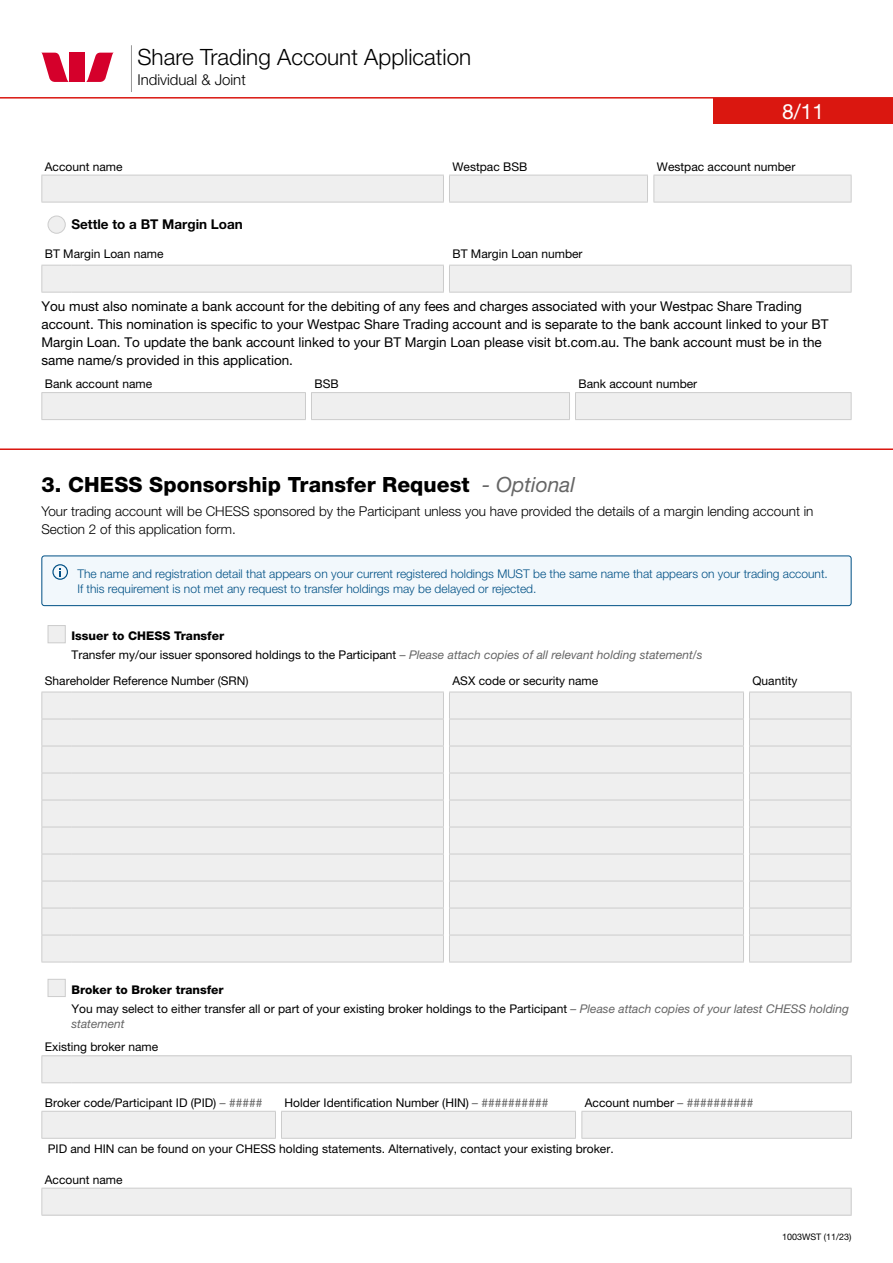
<style>
.page{position:relative;width:893px;height:1263px;background:#fff}
.page>*{position:absolute;margin:0;border:0;box-sizing:border-box;transform-origin:0 0}
.t1{font:300 22.5px "Helvetica Neue LT Pro";color:#000}
.t2{font:800 21px "Helvetica Neue LT Pro";letter-spacing:.005em;color:#000}
.t3{font:21px "Helvetica Neue LT Pro";color:#fff}
.t4{font:300 15px "Helvetica Neue LT Pro";color:#000}
.t5{font:13.5px/18px "Helvetica Neue LT Pro";color:#000}
.t6{font:300 13.5px/18px "Helvetica Neue LT Pro";color:#000}
.t7{font:700 13.5px "Helvetica Neue LT Pro";color:#000}
.t8{font:12px/19.2px "Helvetica Neue LT Pro";color:#000}
.t9{font:300 12px/15px "Helvetica Neue LT Pro";color:#005085}
.t10{font:italic 12px "Helvetica Neue LT Pro";color:#666}
.t11{font:9px "Helvetica Neue LT Pro";color:#000}
.s1{font-weight:400;font-style:italic;color:#666}
.s2{font-weight:800}
.s3{font-style:italic;color:#666}
</style>
<div class="page">
<hr style="left:131px;top:45px;width:1px;height:47px;background:#999">
<div style="left:713px;top:99px;width:180px;height:25px;background:#da1710"></div>
<hr style="left:0;top:97px;width:893px;height:2px;background:#da1710">
<svg style="left:42px;top:53px;width:27px;height:29px"></svg>
<svg style="left:86px;top:53px;width:27px;height:29px"></svg>
<div style="left:70px;top:53px;width:15px;height:29px;background:#d5002b"></div>
<hr style="left:41px;top:202px;width:403px;height:1px;background:#ccc">
<hr style="left:449px;top:202px;width:199px;height:1px;background:#ccc">
<svg style="left:41px;top:175px;width:811px;height:27px"></svg>
<hr style="left:653px;top:202px;width:198px;height:1px;background:#ccc">
<hr style="left:41px;top:292px;width:30px;height:1px;background:#ccc">
<hr style="left:71px;top:292px;width:373px;height:1px;background:#ccc">
<svg style="left:41px;top:265px;width:811px;height:27px"></svg>
<hr style="left:449px;top:292px;width:402px;height:1px;background:#ccc">
<div style="left:48px;top:216px;width:17px;height:17px;background:#efefef;border-radius:50%"></div>
<div style="left:48px;top:216px;width:18px;height:18px;border:1px solid #ccc;border-radius:50%"></div>
<hr style="left:575px;top:392px;width:276px;height:1px;background:#ccc">
<hr style="left:41px;top:392px;width:265px;height:1px;background:#ccc">
<hr style="left:311px;top:392px;width:259px;height:1px;background:#ccc">
<div style="left:41px;top:393px;width:811px;height:27px;background:#efefef"></div>
<hr style="left:41px;top:419px;width:265px;height:1px;background:#ccc">
<hr style="left:311px;top:419px;width:259px;height:1px;background:#ccc">
<hr style="left:575px;top:419px;width:276px;height:1px;background:#ccc">
<hr style="left:0;top:448px;width:893px;height:2px;background:#da1710">
<div style="left:42px;top:556px;width:809px;height:50px;background:#f2f8fc;border-radius:3px"></div>
<div style="left:52px;top:564px;width:16px;height:16px;border:1px solid #005085;border-radius:50%"></div>
<svg style="left:59px;top:568px;width:2px;height:8px"></svg>
<div style="left:41px;top:555px;width:810px;height:51px;border:1px solid #005085;border-radius:3px"></div>
<div style="left:42px;top:693px;width:809px;height:269px;background:#efefef"></div>
<hr style="left:41px;top:692px;width:30px;height:1px;background:#ccc">
<hr style="left:71px;top:692px;width:373px;height:1px;background:#ccc">
<hr style="left:41px;top:719px;width:30px;height:1px;background:#ccc">
<hr style="left:71px;top:719px;width:373px;height:1px;background:#ccc">
<hr style="left:41px;top:746px;width:30px;height:1px;background:#ccc">
<hr style="left:71px;top:746px;width:373px;height:1px;background:#ccc">
<hr style="left:41px;top:773px;width:30px;height:1px;background:#ccc">
<hr style="left:71px;top:773px;width:373px;height:1px;background:#ccc">
<hr style="left:41px;top:800px;width:30px;height:1px;background:#ccc">
<hr style="left:71px;top:800px;width:373px;height:1px;background:#ccc">
<hr style="left:41px;top:827px;width:30px;height:1px;background:#ccc">
<hr style="left:71px;top:827px;width:373px;height:1px;background:#ccc">
<hr style="left:41px;top:854px;width:30px;height:1px;background:#ccc">
<hr style="left:71px;top:854px;width:373px;height:1px;background:#ccc">
<hr style="left:41px;top:881px;width:30px;height:1px;background:#ccc">
<hr style="left:71px;top:881px;width:373px;height:1px;background:#ccc">
<hr style="left:41px;top:908px;width:30px;height:1px;background:#ccc">
<hr style="left:71px;top:908px;width:373px;height:1px;background:#ccc">
<hr style="left:41px;top:935px;width:30px;height:1px;background:#ccc">
<svg style="left:41px;top:692px;width:1px;height:270px"></svg>
<hr style="left:71px;top:935px;width:373px;height:1px;background:#ccc">
<hr style="left:41px;top:962px;width:30px;height:1px;background:#ccc">
<hr style="left:71px;top:962px;width:373px;height:1px;background:#ccc">
<hr style="left:449px;top:692px;width:295px;height:1px;background:#ccc">
<hr style="left:749px;top:692px;width:102px;height:1px;background:#ccc">
<hr style="left:449px;top:719px;width:295px;height:1px;background:#ccc">
<hr style="left:749px;top:719px;width:102px;height:1px;background:#ccc">
<hr style="left:449px;top:746px;width:295px;height:1px;background:#ccc">
<hr style="left:749px;top:746px;width:102px;height:1px;background:#ccc">
<hr style="left:449px;top:773px;width:295px;height:1px;background:#ccc">
<hr style="left:749px;top:773px;width:102px;height:1px;background:#ccc">
<hr style="left:449px;top:800px;width:295px;height:1px;background:#ccc">
<hr style="left:749px;top:800px;width:102px;height:1px;background:#ccc">
<hr style="left:449px;top:827px;width:295px;height:1px;background:#ccc">
<hr style="left:749px;top:827px;width:102px;height:1px;background:#ccc">
<hr style="left:449px;top:854px;width:295px;height:1px;background:#ccc">
<hr style="left:749px;top:854px;width:102px;height:1px;background:#ccc">
<hr style="left:449px;top:881px;width:295px;height:1px;background:#ccc">
<hr style="left:749px;top:881px;width:102px;height:1px;background:#ccc">
<hr style="left:449px;top:908px;width:295px;height:1px;background:#ccc">
<hr style="left:749px;top:908px;width:102px;height:1px;background:#ccc">
<hr style="left:449px;top:935px;width:295px;height:1px;background:#ccc">
<svg style="left:443px;top:693px;width:7px;height:269px"></svg>
<hr style="left:749px;top:935px;width:102px;height:1px;background:#ccc">
<svg style="left:743px;top:693px;width:7px;height:269px"></svg>
<svg style="left:851px;top:692px;width:1px;height:270px"></svg>
<hr style="left:449px;top:962px;width:295px;height:1px;background:#ccc">
<hr style="left:749px;top:962px;width:102px;height:1px;background:#ccc">
<div style="left:48px;top:625px;width:18px;height:18px;background:#efefef;border:1px solid #ccc"></div>
<div style="left:42px;top:1056px;width:809px;height:27px;background:#efefef"></div>
<hr style="left:41px;top:1055px;width:30px;height:1px;background:#ccc">
<svg style="left:41px;top:1056px;width:1px;height:26px"></svg>
<hr style="left:71px;top:1055px;width:780px;height:1px;background:#ccc">
<svg style="left:851px;top:1056px;width:1px;height:26px"></svg>
<hr style="left:41px;top:1082px;width:30px;height:1px;background:#ccc">
<hr style="left:71px;top:1082px;width:780px;height:1px;background:#ccc">
<div style="left:48px;top:979px;width:18px;height:18px;background:#efefef;border:1px solid #ccc"></div>
<hr style="left:41px;top:1138px;width:235px;height:1px;background:#ccc">
<hr style="left:281px;top:1138px;width:295px;height:1px;background:#ccc">
<hr style="left:581px;top:1138px;width:271px;height:1px;background:#ccc">
<div style="left:41px;top:1111px;width:811px;height:27px;background:#efefef"></div>
<div style="left:42px;top:1188px;width:809px;height:27px;background:#efefef"></div>
<hr style="left:41px;top:1188px;width:810px;height:1px;background:#ccc">
<svg style="left:41px;top:1188px;width:1px;height:27px"></svg>
<svg style="left:851px;top:1188px;width:1px;height:27px"></svg>
<hr style="left:41px;top:1215px;width:810px;height:1px;background:#ccc">
<h1 class="t1" style="left:137px;top:43px;width:335px">Share Trading Account Application</h1>
<p class="t4" style="left:137px;top:71px;width:110px">Individual &amp; Joint</p>
<h2 class="t3" style="left:782px;top:99px;width:44px">8/11</h2>
<p class="t8" style="left:45px;top:157px;width:79px">Account name</p>
<p class="t8" style="left:452px;top:157px;width:76px">Westpac BSB</p>
<p class="t8" style="left:657px;top:157px;width:140px">Westpac account number</p>
<p class="t7" style="left:71px;top:216px;width:173px">Settle to a BT Margin Loan</p>
<p class="t8" style="left:45px;top:244px;width:120px">BT Margin Loan name</p>
<p class="t8" style="left:452px;top:244px;width:132px">BT Margin Loan number</p>
<p class="t5" style="left:41px;top:297px;width:788px">You must also nominate a bank account for the debiting of any fees and charges associated with your Westpac Share Trading account. This nomination is specific to your Westpac Share Trading account and is separate to the bank account linked to your BT Margin Loan. To update the bank account linked to your BT Margin Loan please visit bt.com.au. The bank account must be in the same name/s provided in this application.</p>
<p class="t8" style="left:45px;top:374px;width:109px">Bank account name</p>
<p class="t8" style="left:314px;top:374px;width:26px">BSB</p>
<p class="t8" style="left:578px;top:374px;width:120px">Bank account number</p>
<h2 class="t2" style="left:41px;top:472px;width:535px">3. CHESS Sponsorship Transfer Request <span class="s1">- Optional</span></h2>
<p class="t6" style="left:41px;top:502px;width:773px">Your trading account will be CHESS sponsored by the Participant unless you have provided the details of a margin lending account in<br>Section 2 of this application form.</p>
<p class="t9" style="left:77px;top:565px;width:752px">The name and registration detail that appears on your current registered holdings MUST be the same name that appears on your trading account.<br>If this requirement is not met any request to transfer holdings may be delayed or rejected.</p>
<p class="t8" style="left:71px;top:626px;width:633px"><span class="s2">Issuer to CHESS Transfer<br></span>Transfer my/our issuer sponsored holdings to the Participant <span class="s3">– Please attach copies of all relevant holding statement/s</span></p>
<p class="t8" style="left:45px;top:671px;width:205px">Shareholder Reference Number (SRN)</p>
<p class="t8" style="left:452px;top:671px;width:147px">ASX code or security name</p>
<p class="t8" style="left:752px;top:671px;width:47px">Quantity</p>
<p class="t8" style="left:71px;top:979px;width:779px"><span class="s2">Broker to Broker transfer<br></span>You may select to either transfer all or part of your existing broker holdings to the Participant <span class="s3">– Please attach copies of your latest CHESS holding</span></p>
<p class="t10" style="left:71px;top:1016px;width:55px">statement</p>
<p class="t8" style="left:45px;top:1037px;width:115px">Existing broker name</p>
<p class="t8" style="left:45px;top:1093px;width:219px">Broker code/Participant ID (PID) <span class="s3">– #####</span></p>
<p class="t8" style="left:284px;top:1093px;width:265px">Holder Identification Number (HIN) <span class="s3">– ##########</span></p>
<p class="t8" style="left:585px;top:1093px;width:170px">Account number <span class="s3">– ##########</span></p>
<p class="t8" style="left:48px;top:1139px;width:567px">PID and HIN can be found on your CHESS holding statements. Alternatively, contact your existing broker.</p>
<p class="t8" style="left:45px;top:1169px;width:79px">Account name</p>
<p class="t11" style="left:782px;top:1231px;width:71px">1003WST (11/23)</p>
</div>
